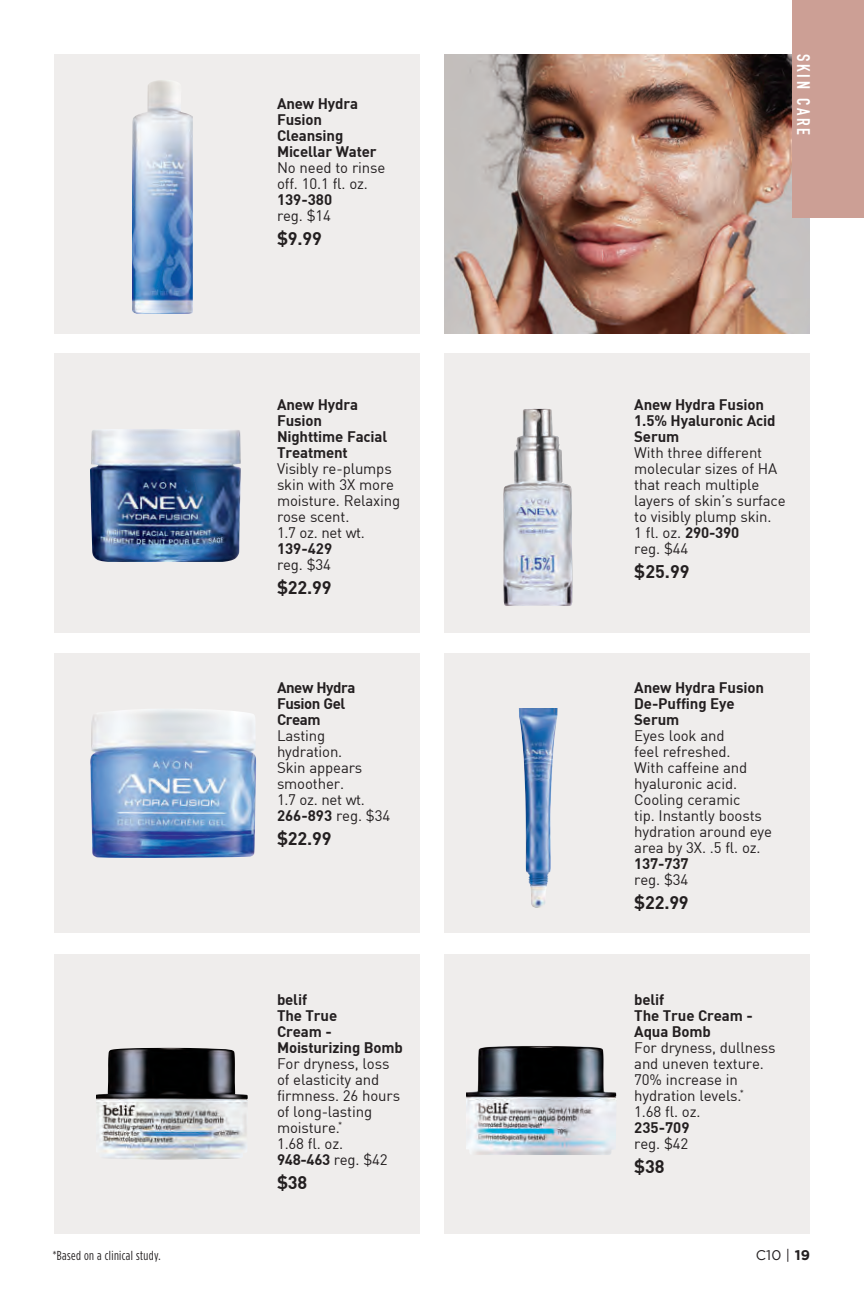
<style>
.page{position:relative;width:864px;height:1296px;background:#fff}
.page>*{position:absolute;margin:0;border:0;box-sizing:border-box;transform-origin:0 0}
.t1{font:18px "DIN Bold";letter-spacing:-.01em;color:#231f20}
.t2{font:700 18px "DIN Condensed";letter-spacing:.15em;color:#fff}
.t3{font:15px/16px "DIN";letter-spacing:-.01em;color:#231f20}
.t4{font:15px/16px "DIN Bold";letter-spacing:-.01em;color:#231f20}
.t5{font:15px/16px "DIN Bold";letter-spacing:-.03em;color:#231f20}
.t6{font:14px "Gotham";color:#231f20}
.t7{font:13px "Gotham Condensed";letter-spacing:.03em;color:#231f20}
.s1{font-family:"DIN"}
.s2{font-family:"DIN Bold"}
.s3{font-weight:700}
</style>
<div class="page">
<div style="left:54px;top:54px;width:366px;height:280px;background:#efedec"></div>
<div style="left:54px;top:353px;width:366px;height:280px;background:#efedec"></div>
<div style="left:54px;top:653px;width:366px;height:280px;background:#efedec"></div>
<div style="left:54px;top:954px;width:366px;height:280px;background:#efedec"></div>
<img style="left:444px;top:54px;width:366px;height:280px">
<div style="left:444px;top:353px;width:366px;height:280px;background:#efedec"></div>
<div style="left:444px;top:653px;width:366px;height:280px;background:#efedec"></div>
<div style="left:444px;top:954px;width:366px;height:280px;background:#efedec"></div>
<img style="left:96px;top:1048px;width:152px;height:112px">
<img style="left:466px;top:1046px;width:151px;height:109px">
<img style="left:519px;top:708px;width:39px;height:200px">
<img style="left:503px;top:408px;width:70px;height:198px">
<img style="left:132px;top:80px;width:61px;height:234px">
<img style="left:90px;top:709px;width:166px;height:149px">
<img style="left:90px;top:429px;width:151px;height:133px">
<div style="left:793px;top:0;width:71px;height:217px;background:#cc9f95"></div>
<p class="t4" style="left:277px;top:95px;width:101px">Anew Hydra<br>Fusion<br>Cleansing<br>Micellar Water</p>
<p class="t3" style="left:277px;top:159px;width:110px">No need to rinse off. 10.1 fl. oz.</p>
<p class="t4" style="left:277px;top:191px;width:57px">139-380</p>
<p class="t3" style="left:277px;top:207px;width:56px">reg. $14</p>
<p class="t1" style="left:277px;top:227px;width:46px">$9.99</p>
<p class="t4" style="left:277px;top:396px;width:112px">Anew Hydra<br>Fusion<br>Nighttime Facial<br>Treatment</p>
<p class="t3" style="left:277px;top:460px;width:125px">Visibly re-plumps skin with 3X more moisture. Relaxing rose scent.<br>1.7 oz. net wt.</p>
<p class="t4" style="left:277px;top:540px;width:57px">139-429</p>
<p class="t3" style="left:277px;top:556px;width:56px">reg. $34</p>
<p class="t1" style="left:277px;top:576px;width:56px">$22.99</p>
<p class="t5" style="left:277px;top:679px;width:80px">Anew Hydra<br>Fusion Gel<br>Cream</p>
<p class="t3" style="left:277px;top:728px;width:89px">Lasting hydration.<br>Skin appears smoother.<br>1.7 oz. net wt.</p>
<p class="t4" style="left:277px;top:807px;width:115px">266-893 <span class="s1">reg. $34</span></p>
<p class="t1" style="left:277px;top:827px;width:56px">$22.99</p>
<p class="t4" style="left:277px;top:991px;width:127px">belif<br>The True<br>Cream -<br>Moisturizing Bomb</p>
<p class="t3" style="left:277px;top:1055px;width:125px">For dryness, loss of elasticity and firmness. 26 hours of long-lasting moisture.<sup>*<br></sup>1.68 fl. oz.</p>
<p class="t4" style="left:277px;top:1151px;width:112px">948-463 <span class="s1">reg. $42</span></p>
<p class="t1" style="left:277px;top:1170px;width:32px">$38</p>
<p class="t2" style="left:810px;top:54px;width:82px;rotate:90deg">SKIN CARE</p>
<p class="t4" style="left:634px;top:396px;width:143px">Anew Hydra Fusion<br>1.5% Hyaluronic Acid<br>Serum</p>
<p class="t3" style="left:634px;top:444px;width:153px">With three different molecular sizes of HA that reach multiple layers of skin’s surface to visibly plump skin.<br>1 fl. oz. <span class="s2">290-390<br></span>reg. $44</p>
<p class="t1" style="left:634px;top:560px;width:57px">$25.99</p>
<p class="t4" style="left:634px;top:679px;width:131px">Anew Hydra Fusion<br>De-Puffing Eye<br>Serum</p>
<p class="t3" style="left:634px;top:728px;width:139px">Eyes look and<br>feel refreshed.<br>With caffeine and hyaluronic acid.<br>Cooling ceramic<br>tip. Instantly boosts hydration around eye area by 3X. .5 fl. oz.</p>
<p class="t4" style="left:634px;top:855px;width:56px">137-737</p>
<p class="t3" style="left:634px;top:872px;width:56px">reg. $34</p>
<p class="t1" style="left:634px;top:891px;width:56px">$22.99</p>
<p class="t4" style="left:634px;top:991px;width:120px">belif<br>The True Cream -<br>Aqua Bomb</p>
<p class="t3" style="left:634px;top:1039px;width:143px">For dryness, dullness and uneven texture.<br>70% increase in hydration levels.<sup>*<br></sup>1.68 fl. oz.</p>
<p class="t4" style="left:634px;top:1119px;width:57px">235-709</p>
<p class="t3" style="left:634px;top:1135px;width:56px">reg. $42</p>
<p class="t1" style="left:634px;top:1154px;width:32px">$38</p>
<p class="t7" style="left:53px;top:1250px;width:109px">*Based on a clinical study.</p>
<p class="t6" style="left:756px;top:1250px;width:56px">C10 | <span class="s3">19</span></p>
</div>
